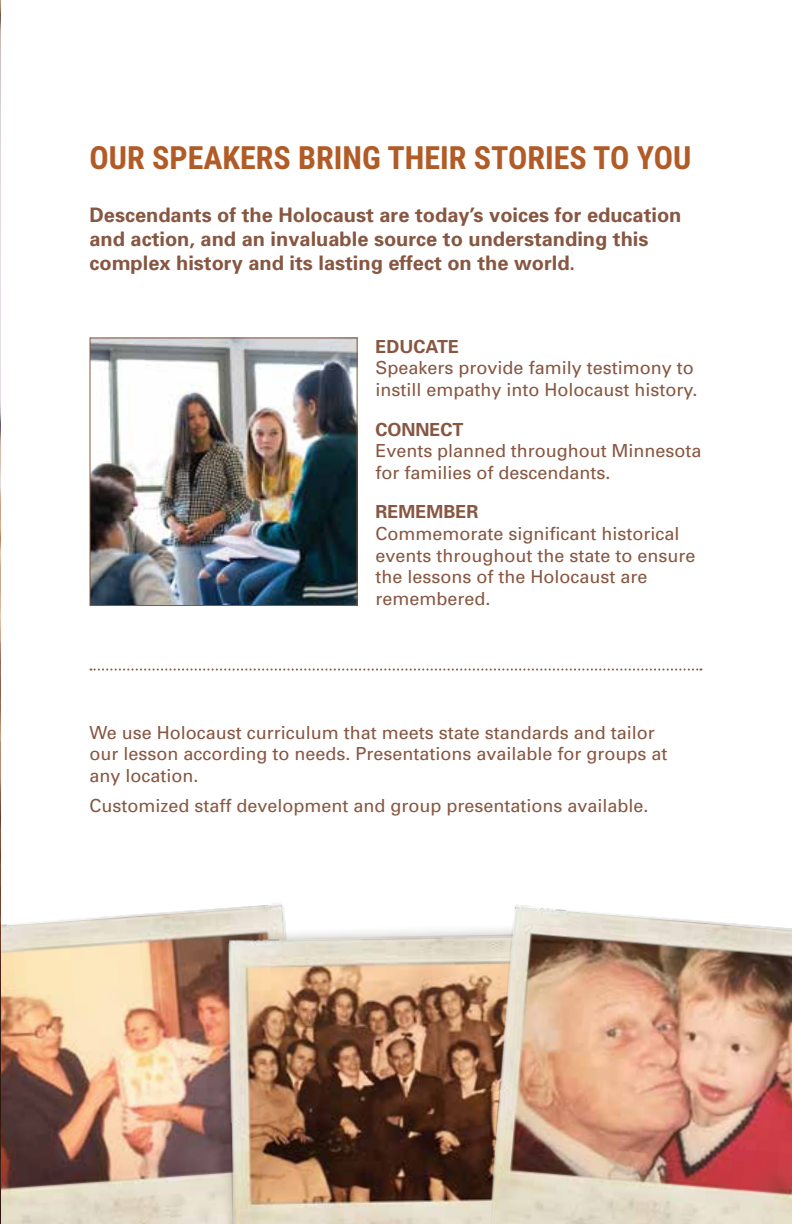
<style>
.page{position:relative;width:792px;height:1224px;background:#fff}
.page>*{position:absolute;margin:0;border:0;box-sizing:border-box;transform-origin:0 0}
.t1{font:700 32px "Roboto Condensed";color:#b15b27}
.t2{font:700 20px/24px "Univers";color:#875742}
.t3{font:18px/21.6px "Univers";color:#875742}
.t4{font:700 18px "Univers";color:#875742}
</style>
<div class="page">
<img style="left:1px;top:903px;width:284px;height:321px">
<img style="left:0;top:0;width:1px;height:1224px">
<img style="left:213px;top:917px;width:259px;height:307px">
<img style="left:472px;top:905px;width:320px;height:319px">
<svg style="left:90px;top:669px;width:611px;height:2px"></svg>
<img style="left:92px;top:339px;width:264px;height:265px">
<div style="left:90px;top:337px;width:268px;height:269px;border:1px solid #875742"></div>
<h1 class="t1" style="left:90px;top:136px;width:603px">OUR SPEAKERS BRING THEIR STORIES TO YOU</h1>
<p class="t2" style="left:90px;top:202px;width:593px">Descendants of the Holocaust are today’s voices for education and action, and an invaluable source to understanding this complex history and its lasting effect on the world.</p>
<p class="t4" style="left:376px;top:335px;width:85px">EDUCATE</p>
<p class="t3" style="left:376px;top:357px;width:324px">Speakers provide family testimony to instill empathy into Holocaust history.</p>
<p class="t4" style="left:376px;top:418px;width:90px">CONNECT</p>
<p class="t3" style="left:376px;top:440px;width:327px">Events planned throughout Minnesota for families of descendants.</p>
<p class="t4" style="left:376px;top:500px;width:104px">REMEMBER</p>
<p class="t3" style="left:376px;top:522px;width:322px">Commemorate significant historical events throughout the state to ensure the lessons of the Holocaust are remembered.</p>
<p class="t3" style="left:90px;top:721px;width:580px">We use Holocaust curriculum that meets state standards and tailor our lesson according to needs. Presentations available for groups at any location.</p>
<p class="t3" style="left:90px;top:795px;width:561px">Customized staff development and group presentations available.</p>
</div>
